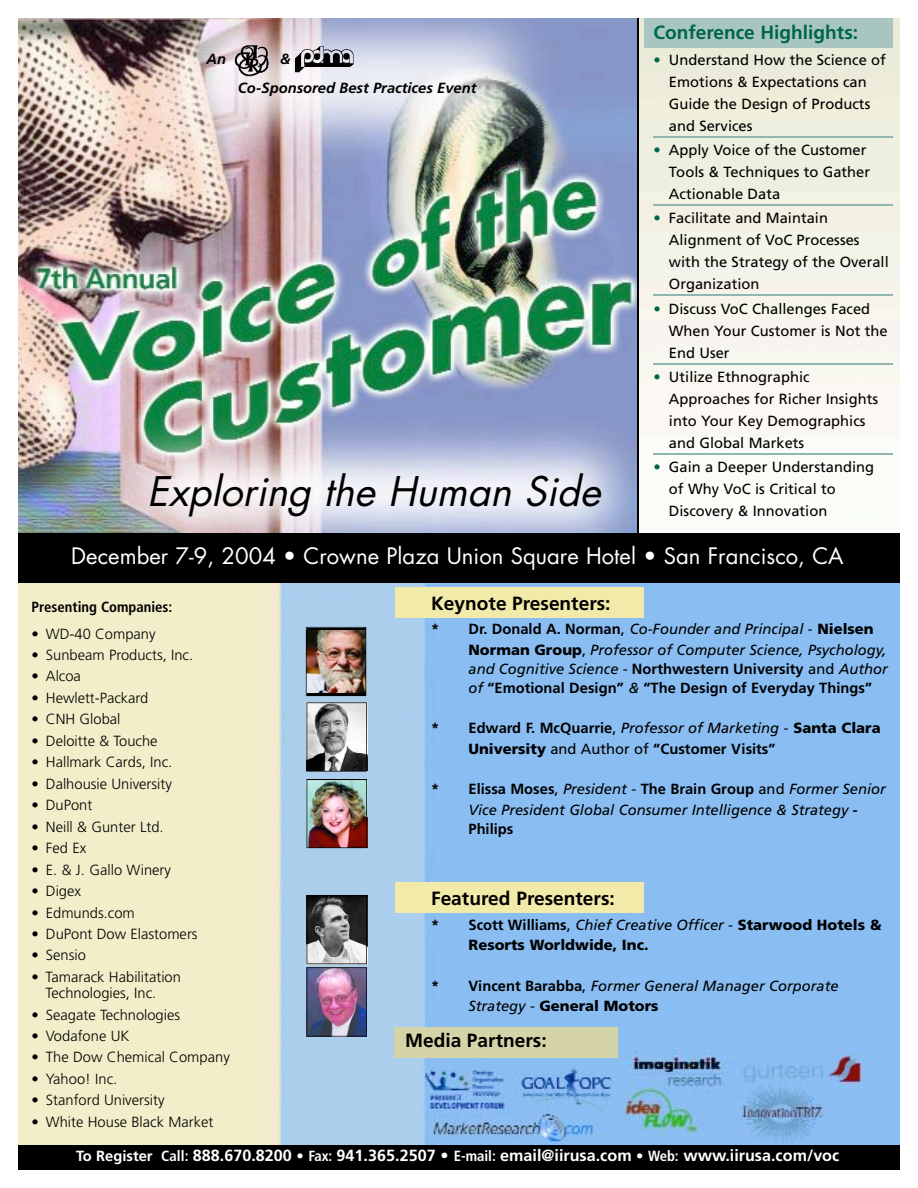
<style>
.page{position:relative;width:918px;height:1188px;background:#fff}
.page>*{position:absolute;margin:0;border:0;box-sizing:border-box;transform-origin:0 0}
.t1{font:italic 39.75px "Futura";color:#000}
.t2{font:22.05px "Futura";color:#fff}
.t3{font:700 19.05px "Frutiger";color:#000}
.t4{font:700 19.05px "Frutiger";color:#00654e}
.t5{font:700 16.2px "Frutiger";color:#fff}
.t6{font:14.7px/22px "Frutiger";color:#000}
.t7{font:300 14.7px/16.2px "Frutiger";color:#000}
.t8{font:italic 14.7px/20.9px "Frutiger";color:#000}
.t9{font:700 14.7px/19px "Frutiger";color:#000}
.t10{font:900 14.7px/20.9px "Frutiger";color:#000}
.t11{font:italic 700 14.7px/29.7px "Frutiger";color:#000}
.t12{font:700 condensed 14.7px "Frutiger";color:#000}
.s1{color:#00654e}
.s2{font-weight:700;font-style:normal}
.s3{font-style:normal}
.s4{font-weight:900;font-style:normal}
.s5{font-weight:400;font-style:italic}
.s6{font-weight:400}
.s7{font-weight:900}
.s8{font-size:14.7px}
.s9{font-stretch:condensed;font-size:14.7px}
.s10{font-weight:700}
</style>
<div class="page">
<img style="left:18px;top:18px;width:882px;height:1127px">
<img style="left:638px;top:18px;width:262px;height:515px">
<hr style="left:637px;top:18px;width:1px;height:518px;background:#000">
<div style="left:18px;top:1145px;width:882px;height:25px;background:#000"></div>
<img style="left:235px;top:45px;width:33px;height:32px">
<img style="left:294px;top:45px;width:59px;height:27px">
<div style="left:18px;top:533px;width:882px;height:49px;background:#000"></div>
<img style="left:306px;top:627px;width:60px;height:69px">
<img style="left:306px;top:702px;width:62px;height:69px">
<svg style="left:307px;top:702px;width:60px;height:70px"></svg>
<img style="left:306px;top:780px;width:62px;height:68px">
<img style="left:307px;top:779px;width:60px;height:69px">
<img style="left:306px;top:896px;width:62px;height:68px">
<img style="left:307px;top:895px;width:60px;height:142px">
<div style="left:645px;top:18px;width:248px;height:30px;background:#a8c6bf"></div>
<hr style="left:653px;top:136px;width:240px;height:2px;background:#90b7ae">
<hr style="left:653px;top:204px;width:240px;height:2px;background:#90b7ae">
<hr style="left:653px;top:295px;width:240px;height:1px;background:#90b7ae">
<hr style="left:653px;top:363px;width:240px;height:1px;background:#90b7ae">
<hr style="left:653px;top:453px;width:240px;height:2px;background:#90b7ae">
<div style="left:395px;top:587px;width:249px;height:31px;background:#f2eaa9"></div>
<div style="left:395px;top:1027px;width:223px;height:30px;background:#d5d4a9"></div>
<div style="left:395px;top:882px;width:249px;height:30px;background:#f2eaa9"></div>
<p class="t11" style="left:206px;top:45px;width:21px">An</p>
<p class="t11" style="left:238px;top:45px;width:240px;text-indent:42px">&amp;<br>Co-Sponsored Best Practices Event</p>
<h1 class="t1" style="left:147px;top:473px;width:455px">Exploring the Human Side</h1>
<p class="t4" style="left:653px;top:25px;width:206px">Conference Highlights:</p>
<p class="t6" style="left:669px;top:50px;width:219px;text-indent:-16px"><span class="s1">•</span> Understand How the Science of<br>Emotions &amp; Expectations can<br>Guide the Design of Products and Services</p>
<p class="t6" style="left:669px;top:140px;width:203px;text-indent:-16px"><span class="s1">•</span> Apply Voice of the Customer<br>Tools &amp; Techniques to Gather<br>Actionable Data</p>
<p class="t6" style="left:669px;top:208px;width:221px;text-indent:-16px"><span class="s1">•</span> Facilitate and Maintain<br>Alignment of VoC Processes with the Strategy of the Overall<br>Organization</p>
<p class="t6" style="left:669px;top:299px;width:220px;text-indent:-16px"><span class="s1">•</span> Discuss VoC Challenges Faced<br>When Your Customer is Not the<br>End User</p>
<p class="t6" style="left:669px;top:367px;width:211px;text-indent:-16px"><span class="s1">•</span> Utilize Ethnographic<br>Approaches for Richer Insights into Your Key Demographics and Global Markets</p>
<p class="t6" style="left:669px;top:457px;width:207px;text-indent:-16px"><span class="s1">•</span> Gain a Deeper Understanding of Why VoC is Critical to<br>Discovery &amp; Innovation</p>
<h2 class="t2" style="left:71px;top:546px;width:774px">December 7-9, 2004 • Crowne Plaza Union Square Hotel • San Francisco, CA</h2>
<p class="t3" style="left:431px;top:595px;width:181px">Keynote Presenters:</p>
<p class="t8" style="left:469px;top:620px;width:419px;text-indent:-37px"><span class="s2">* Dr. Donald A. Norman</span><span class="s3">,</span> Co-Founder and Principal <span class="s3">-</span> <span class="s4">Nielsen<br>Norman Group</span><span class="s3">,</span> Professor of Computer Science, Psychology,</p>
<p class="t9" style="left:469px;top:660px;width:421px"><span class="s5">and Cognitive Science -</span> Northwestern University <span class="s6">and</span> <span class="s5">Author of</span> “Emotional Design” <span class="s5">&amp;</span> “The Design of Everyday Things”</p>
<p class="t9" style="left:469px;top:719px;width:414px;line-height:20.9px;text-indent:-37px">* Edward F. McQuarrie<span class="s6">,</span> <span class="s5">Professor of Marketing</span> <span class="s6">-</span> <span class="s7">Santa Clara<br>University</span> <span class="s6">and Author of</span> “Customer Visits”</p>
<p class="t8" style="left:469px;top:780px;width:419px;text-indent:-37px"><span class="s2">* Elissa Moses</span><span class="s3">,</span> President <span class="s3">-</span> <span class="s2">The Brain Group</span> <span class="s3">and</span> Former Senior<br>Vice President Global Consumer Intelligence &amp; Strategy <span class="s2">-</span></p>
<p class="t9" style="left:469px;top:821px;width:46px">Philips</p>
<p class="t12" style="left:31px;top:601px;width:143px">Presenting Companies:</p>
<p class="t7" style="left:31px;top:627px;width:126px">• WD-40 Company</p>
<p class="t7" style="left:31px;top:648px;width:163px">• Sunbeam Products, Inc.</p>
<p class="t7" style="left:31px;top:669px;width:51px">• Alcoa</p>
<p class="t7" style="left:31px;top:691px;width:118px">• Hewlett-Packard</p>
<p class="t7" style="left:31px;top:712px;width:91px">• CNH Global</p>
<p class="t7" style="left:31px;top:734px;width:128px">• Deloitte &amp; Touche</p>
<p class="t7" style="left:31px;top:755px;width:142px">• Hallmark Cards, Inc.</p>
<p class="t7" style="left:31px;top:777px;width:142px">• Dalhousie University</p>
<p class="t7" style="left:31px;top:798px;width:62px">• DuPont</p>
<p class="t7" style="left:31px;top:819px;width:134px">• Neill &amp; Gunter Ltd.</p>
<p class="t7" style="left:31px;top:841px;width:56px">• Fed Ex</p>
<p class="t7" style="left:31px;top:863px;width:141px">• E. &amp; J. Gallo Winery</p>
<p class="t7" style="left:31px;top:884px;width:51px">• Digex</p>
<p class="t7" style="left:31px;top:906px;width:105px">• Edmunds.com</p>
<p class="t7" style="left:31px;top:927px;width:168px">• DuPont Dow Elastomers</p>
<p class="t7" style="left:31px;top:948px;width:56px">• Sensio</p>
<p class="t7" style="left:46px;top:970px;width:137px;text-indent:-14px">• Tamarack Habilitation<br>Technologies, Inc.</p>
<p class="t7" style="left:31px;top:1008px;width:150px">• Seagate Technologies</p>
<p class="t7" style="left:31px;top:1029px;width:100px">• Vodafone UK</p>
<p class="t7" style="left:31px;top:1050px;width:200px">• The Dow Chemical Company</p>
<p class="t7" style="left:31px;top:1072px;width:87px">• Yahoo! Inc.</p>
<p class="t7" style="left:31px;top:1093px;width:135px">• Stanford University</p>
<p class="t7" style="left:31px;top:1115px;width:184px">• White House Black Market</p>
<p class="t5" style="left:76px;top:1149px;width:765px"><span class="s8">To Register</span> <span class="s9">Call:</span> 888.670.8200 <span class="s8">•</span> <span class="s9">Fax:</span> 941.365.2507 • <span class="s9">E-mail:</span> email@iirusa.com <span class="s8">•</span> <span class="s9">Web:</span> www.iirusa.com/voc</p>
<p class="t3" style="left:431px;top:891px;width:185px">Featured Presenters:</p>
<p class="t10" style="left:469px;top:915px;width:414px;text-indent:-37px"><span class="s10">* Scott Williams</span><span class="s6">,</span> <span class="s5">Chief Creative Officer</span> <span class="s6">-</span> Starwood Hotels &amp;<br>Resorts Worldwide, Inc.</p>
<p class="t8" style="left:469px;top:976px;width:372px;text-indent:-37px"><span class="s2">* Vincent Barabba</span><span class="s3">,</span> Former General Manager Corporate<br>Strategy <span class="s3">-</span> <span class="s4">General Motors</span></p>
<p class="t3" style="left:405px;top:1033px;width:143px">Media Partners:</p>
</div>
